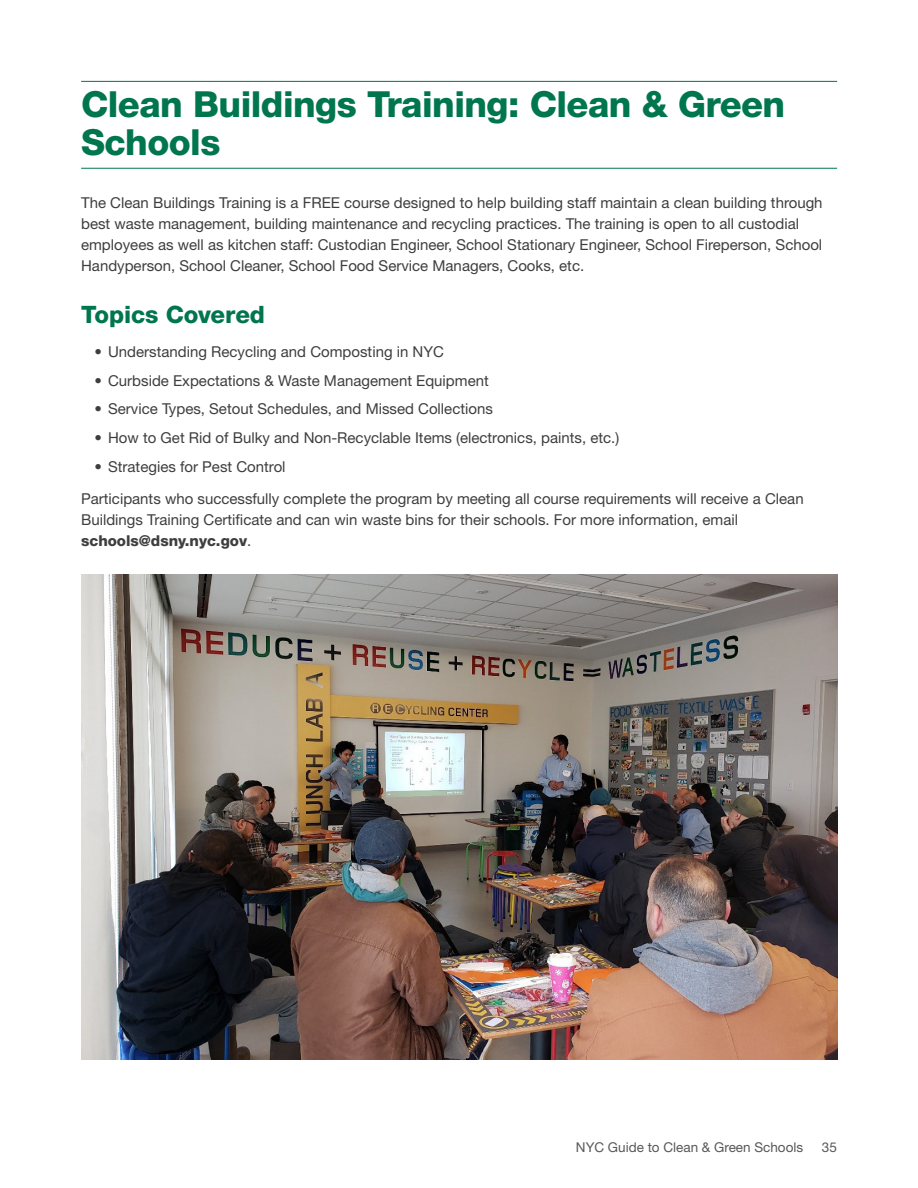
<style>
.page{position:relative;width:918px;height:1188px;background:#fff}
.page>*{position:absolute;margin:0;border:0;box-sizing:border-box;transform-origin:0 0}
.t1{font:800 36px/37.5px "Helvetica Neue LT Std";letter-spacing:-.015em;color:#00764e}
.t2{font:800 24px "Helvetica Neue LT Std";letter-spacing:-.005em;color:#00764e}
.t3{font:15px/21px "Helvetica Neue LT Std";color:#3e3e3f}
.t4{font:13.5px "Helvetica Neue LT Std";color:#57585a}
.s1{font-weight:800}
</style>
<div class="page">
<img style="left:82px;top:575px;width:755px;height:484px">
<hr style="left:81px;top:168px;width:756px;height:1px;background:#00764e">
<hr style="left:81px;top:81px;width:756px;height:1px;background:#00764e">
<h1 class="t1" style="left:81px;top:86px;width:706px">Clean Buildings Training: Clean &amp; Green<br>Schools</h1>
<p class="t3" style="left:81px;top:192px;width:743px">The Clean Buildings Training is a FREE course designed to help building staff maintain a clean building through best waste management, building maintenance and recycling practices. The training is open to all custodial employees as well as kitchen staff: Custodian Engineer, School Stationary Engineer, School Fireperson, School Handyperson, School Cleaner, School Food Service Managers, Cooks, etc.</p>
<h2 class="t2" style="left:81px;top:300px;width:185px">Topics Covered</h2>
<p class="t3" style="left:95px;top:341px;width:351px">• Understanding Recycling and Composting in NYC</p>
<p class="t3" style="left:95px;top:370px;width:396px">• Curbside Expectations &amp; Waste Management Equipment</p>
<p class="t3" style="left:95px;top:398px;width:400px">• Service Types, Setout Schedules, and Missed Collections</p>
<p class="t3" style="left:95px;top:427px;width:526px">• How to Get Rid of Bulky and Non-Recyclable Items (electronics, paints, etc.)</p>
<p class="t3" style="left:81px;top:450px;width:724px;line-height:32.2px;text-indent:14px">• Strategies for Pest Control<br>Participants who successfully complete the program by meeting all course requirements will receive a Clean</p>
<p class="t3" style="left:81px;top:509px;width:659px">Buildings Training Certificate and can win waste bins for their schools. For more information, email <span class="s1">schools@dsny.nyc.gov</span>.</p>
<p class="t4" style="left:576px;top:1139px;width:229px">NYC Guide to Clean &amp; Green Schools</p>
<p class="t4" style="left:822px;top:1139px;width:17px">35</p>
</div>
